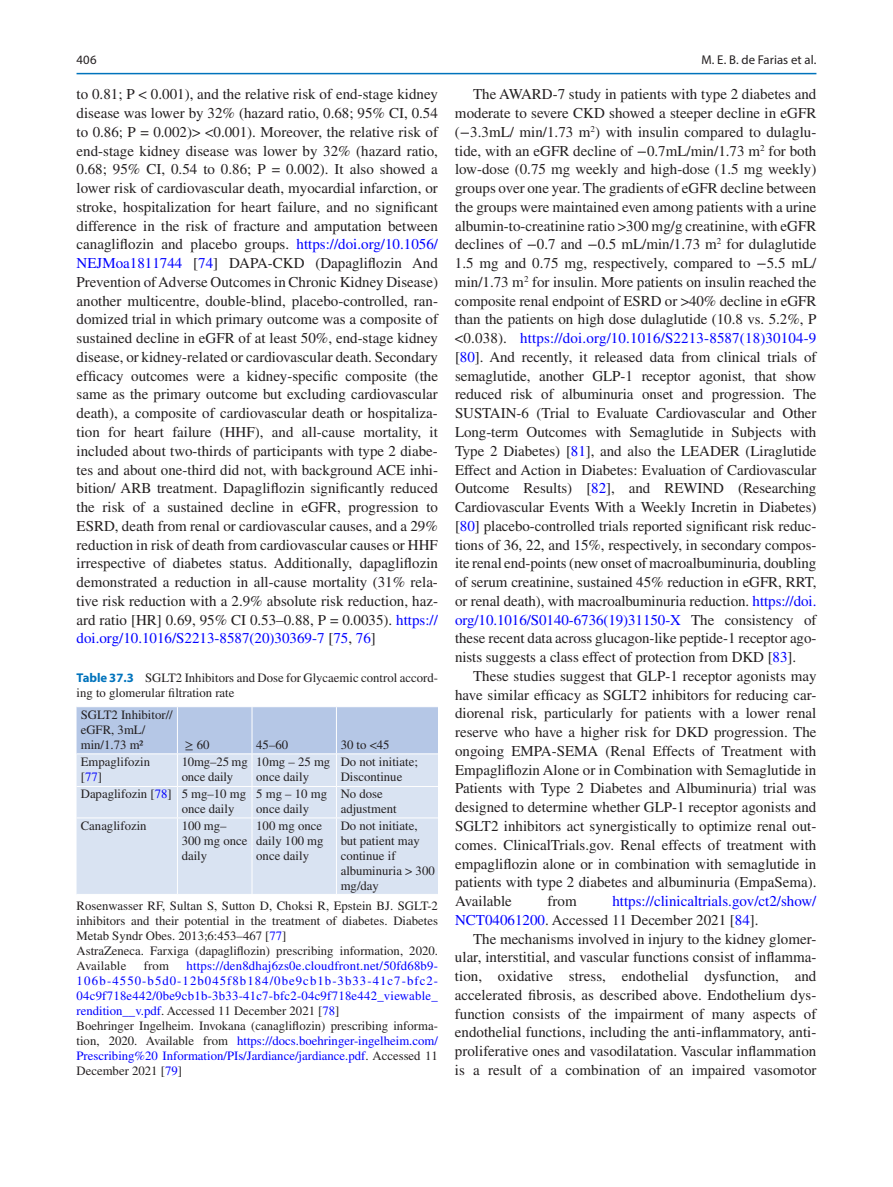
<style>
.page{position:relative;width:893px;height:1187px;background:#fff}
.page>*{position:absolute;margin:0;border:0;box-sizing:border-box;transform-origin:0 0}
.t1{font:15px/18.8px "Times LT Std";color:#231f20;text-align:justify}
.t2{font:15px/18.8px "Times LT Std";color:#00f}
.t3{font:12.75px/15px "Times LT Std";color:#231f20}
.t4{font:12.75px/15px "Times LT Std";color:#00f}
.t5{font:12.75px "Myriad Pro Regular 2";letter-spacing:.005em;color:#231f20}
.t6{font:12.75px "Myriad Pro";color:#231f20}
.s1{color:#00f}
.s2{font-family:"STIX General"}
.s3{font-family:"Myriad Pro";font-weight:700;color:#0073bc}
.s4{color:#231f20}
</style>
<div class="page">
<div style="left:77px;top:707px;width:361px;height:46px;background:#b5c7e6"></div>
<div style="left:77px;top:754px;width:361px;height:140px;background:#d9e3f2"></div>
<hr style="left:177px;top:707px;width:1px;height:46px;background:#fff">
<hr style="left:252px;top:707px;width:1px;height:46px;background:#fff">
<hr style="left:336px;top:707px;width:1px;height:46px;background:#fff">
<hr style="left:177px;top:754px;width:1px;height:32px;background:#fff">
<hr style="left:252px;top:754px;width:1px;height:32px;background:#fff">
<hr style="left:336px;top:754px;width:1px;height:32px;background:#fff">
<hr style="left:177px;top:786px;width:1px;height:31px;background:#fff">
<hr style="left:252px;top:786px;width:1px;height:31px;background:#fff">
<hr style="left:336px;top:786px;width:1px;height:31px;background:#fff">
<hr style="left:177px;top:818px;width:1px;height:76px;background:#fff">
<hr style="left:252px;top:818px;width:1px;height:76px;background:#fff">
<hr style="left:336px;top:818px;width:1px;height:76px;background:#fff">
<hr style="left:77px;top:786px;width:100px;height:1px;background:#fff">
<hr style="left:177px;top:786px;width:75px;height:1px;background:#fff">
<hr style="left:252px;top:786px;width:84px;height:1px;background:#fff">
<hr style="left:336px;top:786px;width:102px;height:1px;background:#fff">
<hr style="left:77px;top:817px;width:100px;height:1px;background:#fff">
<hr style="left:177px;top:817px;width:75px;height:1px;background:#fff">
<hr style="left:252px;top:817px;width:84px;height:1px;background:#fff">
<hr style="left:336px;top:817px;width:102px;height:1px;background:#fff">
<hr style="left:77px;top:73px;width:739px;height:1px;background:#0073bc">
<p class="t5" style="left:701px;top:52px;width:117px">M. E. B. de Farias et al.</p>
<p class="t6" style="left:77px;top:52px;width:22px">406</p>
<p class="t1" style="left:77px;top:85px;width:363px">to 0.81; P &lt; 0.001), and the relative risk of end-stage kidney disease was lower by 32% (hazard ratio, 0.68; 95% CI, 0.54 to 0.86; P = 0.002)&gt; &lt;0.001). Moreover, the relative risk of end-stage kidney disease was lower by 32% (hazard ratio, 0.68; 95% CI, 0.54 to 0.86; P = 0.002). It also showed a lower risk of cardiovascular death, myocardial infarction, or stroke, hospitalization for heart failure, and no significant difference in the risk of fracture and amputation between canagliflozin and placebo groups. <span class="s1">https://doi.org/10.1056/ NEJMoa1811744</span> [<span class="s1">74</span>] DAPA-CKD (Dapagliflozin And Prevention of Adverse Outcomes in Chronic Kidney Disease) another multicentre, double-blind, placebo-controlled, ran&shy;domized trial in which primary outcome was a composite of sustained decline in eGFR of at least 50%, end-stage kidney disease, or kidney-related or cardiovascular death. Secondary efficacy outcomes were a kidney-specific composite (the same as the primary outcome but excluding cardiovascular death), a composite of cardiovascular death or hospitaliza&shy;tion for heart failure (HHF), and all-cause mortality, it included about two-thirds of participants with type 2 diabe&shy;tes and about one-third did not, with background ACE inhi&shy;bition/ ARB treatment. Dapagliflozin significantly reduced the risk of a sustained decline in eGFR, progression to ESRD, death from renal or cardiovascular causes, and a 29% reduction in risk of death from cardiovascular causes or HHF irrespective of diabetes status. Additionally, dapagliflozin demonstrated a reduction in all-cause mortality (31% rela&shy;tive risk reduction with a 2.9% absolute risk reduction, haz&shy;ard ratio [HR] 0.69, 95% CI 0.53–0.88, P = 0.0035). <span class="s1">https:// doi.org/10.1016/S2213-8587(20)30369-7</span> [<span class="s1">75</span>, <span class="s1">76</span>]</p>
<p class="t1" style="left:455px;top:85px;width:363px;text-indent:18px">The AWARD-7 study in patients with type 2 diabetes and moderate to severe CKD showed a steeper decline in eGFR (<span class="s2">−</span>3.3mL/ min/1.73 m<sup>2</sup>) with insulin compared to dulaglu&shy;tide, with an eGFR decline of <span class="s2">−</span>0.7mL/min/1.73 m<sup>2</sup> for both low-dose (0.75 mg weekly and high-dose (1.5 mg weekly) groups over one year. The gradients of eGFR decline between the groups were maintained even among patients with a urine albumin-to-creatinine ratio &gt;300 mg/g creatinine, with eGFR declines of <span class="s2">−</span>0.7 and <span class="s2">−</span>0.5 mL/min/1.73 m<sup>2</sup> for dulaglutide 1.5 mg and 0.75 mg, respectively, compared to <span class="s2">−</span>5.5 mL/ min/1.73 m<sup>2</sup> for insulin. More patients on insulin reached the composite renal endpoint of ESRD or &gt;40% decline in eGFR than the patients on high dose dulaglutide (10.8 vs. 5.2%, P &lt;0.038). <span class="s1">https://doi.org/10.1016/S2213-8587(18)30104-9 </span>[<span class="s1">80</span>]. And recently, it released data from clinical trials of semaglutide, another GLP-1 receptor agonist, that show reduced risk of albuminuria onset and progression. The SUSTAIN-6 (Trial to Evaluate Cardiovascular and Other Long-term Outcomes with Semaglutide in Subjects with Type 2 Diabetes) [<span class="s1">81</span>], and also the LEADER (Liraglutide Effect and Action in Diabetes: Evaluation of Cardiovascular Outcome Results) [<span class="s1">82</span>], and REWIND (Researching Cardiovascular Events With a Weekly Incretin in Diabetes) [<span class="s1">80</span>] placebo-controlled trials reported significant risk reduc&shy;tions of 36, 22, and 15%, respectively, in secondary compos&shy;ite renal end-points (new onset of macroalbuminuria, doubling of serum creatinine, sustained 45% reduction in eGFR, RRT, or renal death), with macroalbuminuria reduction. <span class="s1">https://doi. org/10.1016/S0140-6736(19)31150-X</span> The consistency of these recent data across glucagon-like peptide-1 receptor ago&shy;nists suggests a class effect of protection from DKD [<span class="s1">83</span>].</p>
<p class="t1" style="left:455px;top:666px;width:363px;text-indent:18px">These studies suggest that GLP-1 receptor agonists may have similar efficacy as SGLT2 inhibitors for reducing car&shy;diorenal risk, particularly for patients with a lower renal reserve who have a higher risk for DKD progression. The ongoing EMPA-SEMA (Renal Effects of Treatment with Empagliflozin Alone or in Combination with Semaglutide in Patients with Type 2 Diabetes and Albuminuria) trial was designed to determine whether GLP-1 receptor agonists and SGLT2 inhibitors act synergistically to optimize renal out&shy;comes. ClinicalTrials.gov. Renal effects of treatment with empagliflozin alone or in combination with semaglutide in patients with type 2 diabetes and albuminuria (EmpaSema).<br>Available</p>
<p class="t3" style="left:77px;top:670px;width:363px"><span class="s3">Table 37.3</span> SGLT2 Inhibitors and Dose for Glycaemic control accord&shy;ing to glomerular filtration rate</p>
<p class="t3" style="left:81px;top:707px;width:93px">SGLT2 Inhibitor// eGFR, 3mL/ min/1.73 m²</p>
<p class="t3" style="left:185px;top:737px;width:26px"><span class="s2">≥</span> 60</p>
<p class="t3" style="left:256px;top:737px;width:33px">45–60</p>
<p class="t3" style="left:341px;top:737px;width:50px">30 to &lt;45</p>
<p class="t3" style="left:81px;top:754px;width:71px">Empaglifozin [<span class="s1">77</span>]</p>
<p class="t3" style="left:182px;top:754px;width:68px">10mg–25 mg once daily</p>
<p class="t3" style="left:256px;top:754px;width:76px">10mg – 25 mg once daily</p>
<p class="t3" style="left:341px;top:754px;width:79px">Do not initiate;<br>Discontinue</p>
<p class="t3" style="left:182px;top:786px;width:66px;text-indent:-101px">Dapaglifozin [<span class="s1">78</span>] 5 mg–10 mg once daily</p>
<p class="t3" style="left:256px;top:786px;width:72px">5 mg – 10 mg once daily</p>
<p class="t3" style="left:341px;top:786px;width:57px">No dose adjustment</p>
<p class="t3" style="left:81px;top:817px;width:67px">Canaglifozin</p>
<p class="t3" style="left:182px;top:817px;width:67px">100 mg–<br>300 mg once daily</p>
<p class="t3" style="left:256px;top:817px;width:69px;text-align:justify">100 mg once daily 100 mg once daily</p>
<p class="t3" style="left:341px;top:817px;width:96px">Do not initiate, but patient may continue if albuminuria &gt; 300 mg/day</p>
<p class="t3" style="left:77px;top:897px;width:363px">Rosenwasser RF, Sultan S, Sutton D, Choksi R, Epstein BJ. SGLT-2 inhibitors and their potential in the treatment of diabetes. Diabetes Metab Syndr Obes. 2013;6:453–467 [<span class="s1">77</span>]<br>AstraZeneca. Farxiga (dapagliflozin) prescribing information, 2020.<br>Available</p>
<p class="t2" style="left:455px;top:891px;width:363px;text-indent:157px">https://clinicaltrials.gov/ct2/show/<br>NCT04061200<span class="s4">. Accessed 11 December 2021 [</span>84<span class="s4">].</span></p>
<p class="t1" style="left:455px;top:929px;width:363px;text-indent:18px">The mechanisms involved in injury to the kidney glomer&shy;ular, interstitial, and vascular functions consist of inflamma&shy;tion, oxidative stress, endothelial dysfunction, and accelerated fibrosis, as described above. Endothelium dys&shy;function consists of the impairment of many aspects of endothelial functions, including the anti-inflammatory, anti&shy;proliferative ones and vasodilatation. Vascular inflammation is a result of a combination of an impaired vasomotor</p>
<p class="t1" style="left:548px;top:891px;width:31px">from</p>
<p class="t4" style="left:77px;top:957px;width:363px;text-indent:110px">https://den8dhaj6zs0e.cloudfront.net/50fd68b9- 106b-4550-b5d0-12b045f8b184/0be9cb1b-3b33-41c7-bfc2- 04c9f718e442/0be9cb1b-3b33-41c7-bfc2-04c9f718e442_viewable_ rendition__v.pdf<span class="s4">. Accessed 11 December 2021 [</span>78<span class="s4">]<br>Boehringer Ingelheim. Invokana (canagliflozin) prescribing informa&shy;tion, 2020. Available from</span> https://docs.boehringer-ingelheim.com/ Prescribing%20 Information/PIs/Jardiance/jardiance.pdf<span class="s4">. Accessed 11<br>December 2021 [</span>79<span class="s4">]</span></p>
<p class="t3" style="left:144px;top:957px;width:27px">from</p>
</div>
